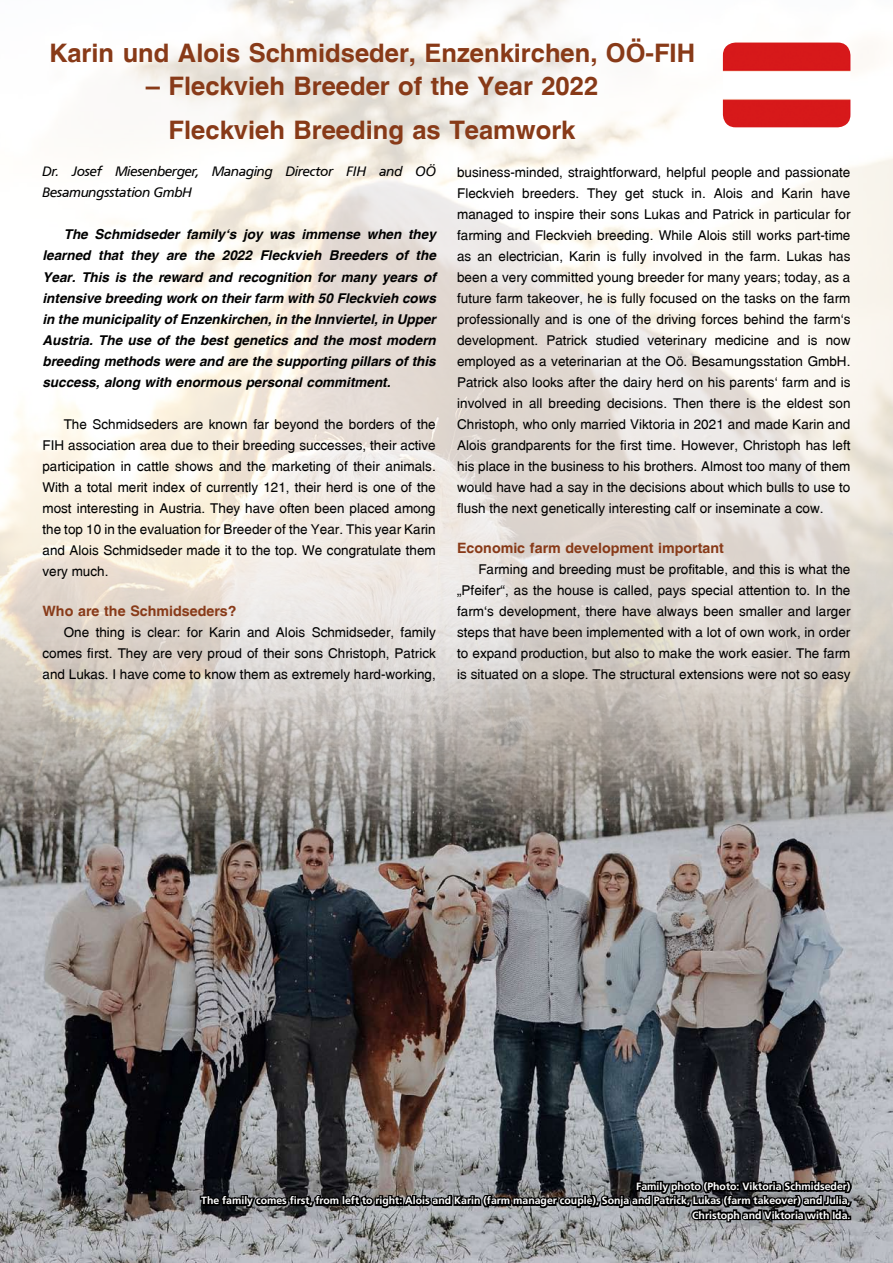
<style>
.page{position:relative;width:893px;height:1263px;background:#fff}
.page>*{position:absolute;margin:0;border:0;box-sizing:border-box;transform-origin:0 0}
.t1{font:25.5px/43.5px "Switzerland CE Bold";color:#883a18;text-align:center}
.t2{font:14.25px "Switzerland CE Bold";color:#883a18}
.t3{font:13.5px/21px "Switzerland CE";color:#000;text-align:justify}
.t4{font:italic 13.5px/21px "Switzerland CE Bold";color:#000;text-align:justify}
.t5{font:italic 13.5px/21px "Frutiger BSK";color:#000}
.t6{font:700 10.5px/14.2px "Frutiger CE";color:#fff;text-align:right}
</style>
<div class="page">
<img style="left:0;top:336px;width:893px;height:927px">
<img style="left:723px;top:43px;width:127px;height:84px">
<svg style="left:198px;top:1177px;width:656px;height:63px;background:#6d6e70"></svg>
<h1 class="t1" style="left:49px;top:32px;width:648px">Karin und Alois Schmidseder, Enzenkirchen, OÖ-FIH</h1>
<h1 class="t1" style="left:146px;top:65px;width:454px">– Fleckvieh Breeder of the Year 2022<br>Fleckvieh Breeding as Teamwork</h1>
<p class="t5" style="left:43px;top:161px;width:395px">Dr. Josef Miesenberger, Managing Director FIH and OÖ<br>Besamungsstation GmbH</p>
<p class="t4" style="left:42px;top:224px;width:395px;text-indent:21px">The Schmidseder family‘s joy was immense when they learned that they are the 2022 Fleckvieh Breeders of the Year. This is the reward and recognition for many years of intensive breeding work on their farm with 50 Fleckvieh cows in the municipality of Enzenkirchen, in the Innviertel, in Upper Austria. The use of the best genetics and the most modern breeding methods were and are the supporting pillars of this success, along with enormous personal commitment.</p>
<p class="t3" style="left:42px;top:413px;width:395px;text-indent:21px">The Schmidseders are known far beyond the borders of the FIH association area due to their breeding successes, their active participation in cattle shows and the marketing of their animals.<br>With a total merit index of currently 121, their herd is one of the most interesting in Austria. They have often been placed among the top 10 in the evaluation for Breeder of the Year. This year Karin and Alois Schmidseder made it to the top. We congratulate them very much.</p>
<p class="t2" style="left:43px;top:602px;width:196px">Who are the Schmidseders?</p>
<p class="t3" style="left:43px;top:622px;width:395px;text-indent:21px">One thing is clear: for Karin and Alois Schmidseder, family comes first. They are very proud of their sons Christoph, Patrick and Lukas. I have come to know them as extremely hard-working,</p>
<p class="t3" style="left:457px;top:161px;width:395px">business-minded, straightforward, helpful people and passionate Fleckvieh breeders. They get stuck in. Alois and Karin have managed to inspire their sons Lukas and Patrick in particular for farming and Fleckvieh breeding. While Alois still works part-time as an electrician, Karin is fully involved in the farm. Lukas has been a very committed young breeder for many years; today, as a future farm takeover, he is fully focused on the tasks on the farm professionally and is one of the driving forces behind the farm‘s development. Patrick studied veterinary medicine and is now employed as a veterinarian at the Oö. Besamungsstation GmbH.<br>Patrick also looks after the dairy herd on his parents‘ farm and is involved in all breeding decisions. Then there is the eldest son Christoph, who only married Viktoria in 2021 and made Karin and Alois grandparents for the first time. However, Christoph has left his place in the business to his brothers. Almost too many of them would have had a say in the decisions about which bulls to use to flush the next genetically interesting calf or inseminate a cow.</p>
<p class="t2" style="left:457px;top:539px;width:268px">Economic farm development important</p>
<p class="t3" style="left:457px;top:559px;width:395px;text-indent:21px">Farming and breeding must be profitable, and this is what the „Pfeifer“, as the house is called, pays special attention to. In the farm‘s development, there have always been smaller and larger steps that have been implemented with a lot of own work, in order to expand production, but also to make the work easier. The farm is situated on a slope. The structural extensions were not so easy</p>
<p class="t6" style="left:201px;top:1179px;width:651px">Family photo (Photo: Viktoria Schmidseder)<br>The family comes first, from left to right: Alois and Karin (farm manager couple), Sonja and Patrick, Lukas (farm takeover) and Julia,<br>Christoph and Viktoria with Ida.</p>
</div>
